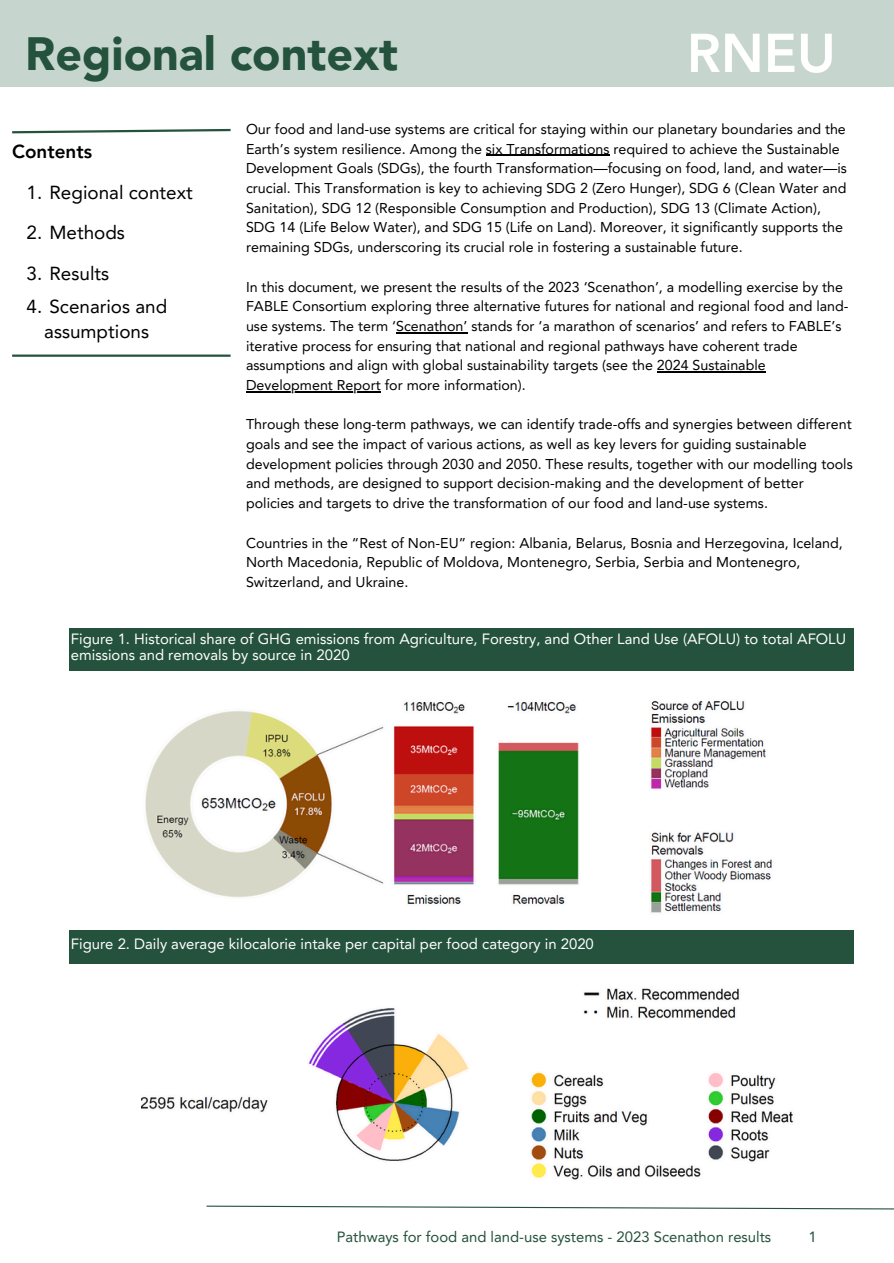
<style>
.page{position:relative;width:894px;height:1263px;background:#fff}
.page>*{position:absolute;margin:0;border:0;box-sizing:border-box;transform-origin:0 0}
.t1{font:800 54px "Avenir LT Pro";color:#fff}
.t2{font:900 46.65px "Avenir LT Pro";color:#24523c}
.t3{font:18.9px/25.3px "Avenir LT Pro";color:#000;text-align:center}
.t4{font:800 18.9px "Avenir LT Pro";color:#000}
.t5{font:14.85px/15.8px "Avenir LT Pro";color:#fff}
.t6{font:14.85px "Avenir LT Pro";color:#24523c}
.t7{font:14.25px/19.6px "Avenir LT Pro";color:#000}
</style>
<div class="page">
<svg style="left:206px;top:1205px;width:687px;height:5px"></svg>
<div style="left:0;top:0;width:893px;height:86px;background:#c6d6ce"></div>
<hr style="left:485px;top:155px;width:124px;height:1px;background:#000">
<hr style="left:396px;top:332px;width:71px;height:1px;background:#000">
<hr style="left:656px;top:371px;width:109px;height:1px;background:#000">
<hr style="left:246px;top:391px;width:134px;height:1px;background:#000">
<hr style="left:12px;top:354px;width:218px;height:3px;background:#24523c">
<svg style="left:12px;top:128px;width:219px;height:6px"></svg>
<div style="left:69px;top:628px;width:784px;height:42px;background:#24523c"></div>
<div style="left:69px;top:930px;width:784px;height:33px;background:#24523c"></div>
<img style="left:145px;top:701px;width:627px;height:212px">
<img style="left:141px;top:988px;width:653px;height:192px">
<p class="t2" style="left:25px;top:35px;width:374px">Regional context</p>
<p class="t1" style="left:686px;top:31px;width:150px">RNEU</p>
<p class="t4" style="left:12px;top:144px;width:81px">Contents</p>
<p class="t3" style="left:27px;top:181px;width:168px">1. Regional context</p>
<p class="t3" style="left:27px;top:222px;width:100px">2. Methods</p>
<h3 class="t3" style="left:27px;top:262px;width:84px">3. Results</h3>
<p class="t3" style="left:27px;top:295px;width:142px">4. Scenarios and assumptions</p>
<h2 class="t7" style="left:246px;top:120px;width:602px">Our food and land-use systems are critical for staying within our planetary boundaries and the Earth’s system resilience. Among the six Transformations required to achieve the Sustainable Development Goals (SDGs), the fourth Transformation—focusing on food, land, and water—is crucial. This Transformation is key to achieving SDG 2 (Zero Hunger), SDG 6 (Clean Water and Sanitation), SDG 12 (Responsible Consumption and Production), SDG 13 (Climate Action), SDG 14 (Life Below Water), and SDG 15 (Life on Land). Moreover, it significantly supports the remaining SDGs, underscoring its crucial role in fostering a sustainable future.</h2>
<h1 class="t7" style="left:246px;top:278px;width:603px">In this document, we present the results of the 2023 ‘Scenathon’, a modelling exercise by the FABLE Consortium exploring three alternative futures for national and regional food and land&shy;use systems. The term ‘Scenathon’ stands for ‘a marathon of scenarios’ and refers to FABLE’s iterative process for ensuring that national and regional pathways have coherent trade assumptions and align with global sustainability targets (see the 2024 Sustainable</h1>
<p class="t7" style="left:246px;top:376px;width:281px">Development Report for more information).</p>
<p class="t7" style="left:246px;top:416px;width:608px">Through these long-term pathways, we can identify trade-offs and synergies between different goals and see the impact of various actions, as well as key levers for guiding sustainable development policies through 2030 and 2050. These results, together with our modelling tools and methods, are designed to support decision-making and the development of better policies and targets to drive the transformation of our food and land-use systems.</p>
<p class="t7" style="left:246px;top:534px;width:598px">Countries in the “Rest of Non-EU” region: Albania, Belarus, Bosnia and Herzegovina, Iceland,<br>North Macedonia, Republic of Moldova, Montenegro, Serbia, Serbia and Montenegro,<br>Switzerland, and Ukraine.</p>
<p class="t5" style="left:71px;top:632px;width:776px">Figure 1. Historical share of GHG emissions from Agriculture, Forestry, and Other Land Use (AFOLU) to total AFOLU emissions and removals by source in 2020</p>
<p class="t5" style="left:71px;top:937px;width:524px">Figure 2. Daily average kilocalorie intake per capital per food category in 2020</p>
<p class="t6" style="left:337px;top:1230px;width:436px">Pathways for food and land-use systems - 2023 Scenathon results</p>
<p class="t6" style="left:808px;top:1230px;width:10px">1</p>
</div>
